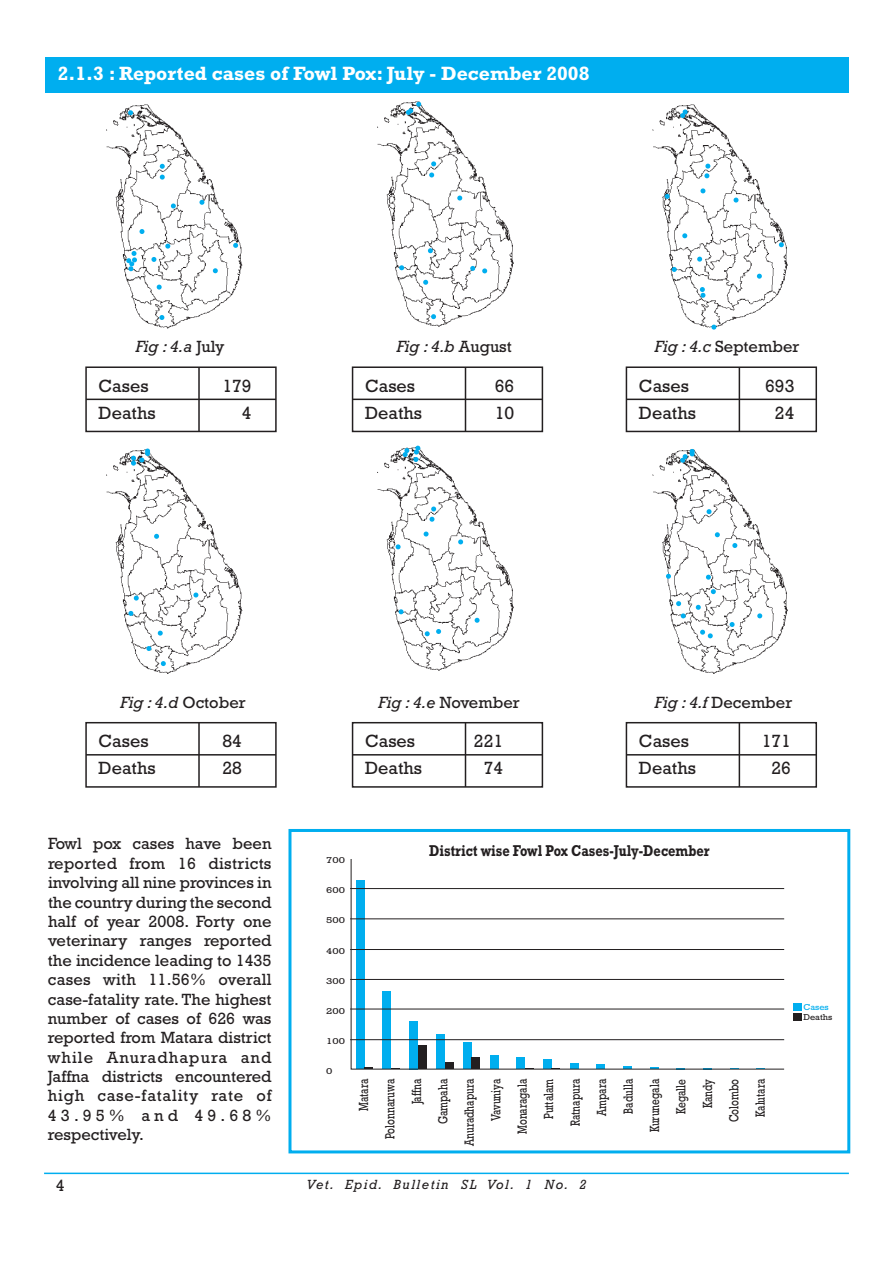
<style>
.page{position:relative;width:893px;height:1263px;background:#fff}
.page>*{position:absolute;margin:0;border:0;box-sizing:border-box;transform-origin:0 0}
.t1{font:700 19.5px "Rockwell";color:#fff}
.t2{font:18px/27px "Rockwell";color:#231f20}
.t3{font:16.5px/19.4px "Rockwell";color:#231f20;text-align:justify}
.t4{font:italic 16.5px "Rockwell";letter-spacing:-.01em;color:#231f20}
.t5{font:700 15.9px "Rockwell";color:#231f20;scale:.81 1}
.t6{font:13.5px/26.4px "Rockwell";color:#231f20;text-align:right;scale:.75 1}
.t7{font:italic 13.5px "Rockwell";letter-spacing:.105em;color:#231f20}
.t8{font:8.7px "Rockwell";color:#231f20;scale:1.33 1}
.t9{font:8.7px "Rockwell";color:#231f20;scale:1.05 1}
.t10{font:8.7px "Rockwell";color:#00aeef;scale:1.05 1}
.s1{font-style:normal}
.s2{font-style:italic}
</style>
<div class="page">
<img style="left:107px;top:105px;width:135px;height:224px">
<div style="left:85px;top:366px;width:192px;height:66px;border:1px solid #231f20"></div>
<hr style="left:86px;top:399px;width:190px;height:1px;background:#231f20">
<hr style="left:198px;top:367px;width:2px;height:64px;background:#231f20">
<img style="left:652px;top:105px;width:135px;height:224px">
<div style="left:352px;top:366px;width:191px;height:66px;border:1px solid #231f20"></div>
<hr style="left:353px;top:399px;width:189px;height:1px;background:#231f20">
<hr style="left:465px;top:367px;width:1px;height:64px;background:#231f20">
<div style="left:626px;top:366px;width:191px;height:66px;border:1px solid #231f20"></div>
<hr style="left:626px;top:399px;width:190px;height:1px;background:#231f20">
<hr style="left:739px;top:367px;width:1px;height:64px;background:#231f20">
<svg style="left:171px;top:203px;width:5px;height:5px"></svg>
<svg style="left:680px;top:109px;width:8px;height:9px"></svg>
<svg style="left:779px;top:242px;width:5px;height:5px"></svg>
<svg style="left:672px;top:267px;width:5px;height:5px"></svg>
<img style="left:107px;top:451px;width:135px;height:222px">
<div style="left:85px;top:722px;width:192px;height:66px;border:1px solid #231f20"></div>
<hr style="left:86px;top:754px;width:190px;height:1px;background:#231f20">
<hr style="left:198px;top:723px;width:2px;height:64px;background:#231f20">
<img style="left:652px;top:450px;width:135px;height:223px">
<div style="left:352px;top:722px;width:191px;height:66px;border:1px solid #231f20"></div>
<hr style="left:353px;top:754px;width:189px;height:1px;background:#231f20">
<hr style="left:465px;top:723px;width:1px;height:64px;background:#231f20">
<div style="left:626px;top:722px;width:191px;height:66px;border:1px solid #231f20"></div>
<hr style="left:626px;top:754px;width:190px;height:1px;background:#231f20">
<hr style="left:739px;top:723px;width:1px;height:64px;background:#231f20">
<svg style="left:128px;top:611px;width:5px;height:5px"></svg>
<img style="left:378px;top:447px;width:135px;height:224px">
<svg style="left:399px;top:609px;width:5px;height:5px"></svg>
<svg style="left:154px;top:534px;width:5px;height:5px"></svg>
<div style="left:44px;top:57px;width:804px;height:36px;background:#00aeef"></div>
<svg style="left:128px;top:110px;width:5px;height:5px"></svg>
<svg style="left:160px;top:164px;width:5px;height:5px"></svg>
<svg style="left:160px;top:175px;width:5px;height:5px"></svg>
<svg style="left:199px;top:200px;width:5px;height:5px"></svg>
<svg style="left:126px;top:251px;width:11px;height:20px"></svg>
<svg style="left:151px;top:257px;width:5px;height:5px"></svg>
<svg style="left:157px;top:285px;width:5px;height:5px"></svg>
<svg style="left:159px;top:315px;width:5px;height:5px"></svg>
<svg style="left:139px;top:229px;width:5px;height:5px"></svg>
<svg style="left:213px;top:268px;width:5px;height:5px"></svg>
<svg style="left:233px;top:243px;width:5px;height:5px"></svg>
<svg style="left:165px;top:244px;width:5px;height:5px"></svg>
<img style="left:378px;top:102px;width:135px;height:224px">
<svg style="left:399px;top:265px;width:5px;height:5px"></svg>
<svg style="left:428px;top:248px;width:5px;height:5px"></svg>
<svg style="left:431px;top:161px;width:5px;height:5px"></svg>
<svg style="left:406px;top:102px;width:15px;height:13px"></svg>
<svg style="left:429px;top:172px;width:5px;height:5px"></svg>
<svg style="left:457px;top:196px;width:5px;height:5px"></svg>
<svg style="left:470px;top:266px;width:5px;height:5px"></svg>
<svg style="left:482px;top:268px;width:5px;height:5px"></svg>
<svg style="left:423px;top:280px;width:5px;height:5px"></svg>
<svg style="left:431px;top:314px;width:5px;height:5px"></svg>
<svg style="left:704px;top:164px;width:6px;height:14px"></svg>
<svg style="left:700px;top:188px;width:5px;height:5px"></svg>
<svg style="left:665px;top:194px;width:5px;height:5px"></svg>
<svg style="left:682px;top:233px;width:5px;height:5px"></svg>
<svg style="left:697px;top:257px;width:5px;height:5px"></svg>
<svg style="left:700px;top:287px;width:5px;height:11px"></svg>
<svg style="left:711px;top:325px;width:5px;height:5px"></svg>
<svg style="left:757px;top:274px;width:5px;height:5px"></svg>
<svg style="left:733px;top:198px;width:5px;height:5px"></svg>
<svg style="left:131px;top:448px;width:19px;height:18px"></svg>
<svg style="left:134px;top:596px;width:5px;height:5px"></svg>
<svg style="left:193px;top:592px;width:5px;height:5px"></svg>
<svg style="left:158px;top:631px;width:5px;height:5px"></svg>
<svg style="left:146px;top:646px;width:5px;height:5px"></svg>
<svg style="left:161px;top:661px;width:5px;height:5px"></svg>
<svg style="left:425px;top:631px;width:5px;height:5px"></svg>
<svg style="left:436px;top:629px;width:5px;height:5px"></svg>
<svg style="left:475px;top:618px;width:5px;height:5px"></svg>
<svg style="left:458px;top:539px;width:5px;height:5px"></svg>
<svg style="left:424px;top:531px;width:5px;height:5px"></svg>
<svg style="left:429px;top:517px;width:5px;height:5px"></svg>
<svg style="left:431px;top:506px;width:5px;height:5px"></svg>
<svg style="left:396px;top:544px;width:5px;height:5px"></svg>
<svg style="left:403px;top:446px;width:17px;height:16px"></svg>
<svg style="left:680px;top:449px;width:15px;height:14px"></svg>
<svg style="left:706px;top:509px;width:5px;height:5px"></svg>
<svg style="left:715px;top:532px;width:5px;height:5px"></svg>
<svg style="left:732px;top:543px;width:5px;height:5px"></svg>
<svg style="left:666px;top:574px;width:5px;height:5px"></svg>
<svg style="left:706px;top:575px;width:5px;height:5px"></svg>
<svg style="left:711px;top:589px;width:5px;height:5px"></svg>
<svg style="left:676px;top:601px;width:5px;height:5px"></svg>
<svg style="left:696px;top:605px;width:5px;height:5px"></svg>
<svg style="left:681px;top:613px;width:5px;height:5px"></svg>
<svg style="left:700px;top:630px;width:13px;height:8px"></svg>
<svg style="left:730px;top:622px;width:5px;height:5px"></svg>
<svg style="left:757px;top:613px;width:5px;height:5px"></svg>
<div style="left:794px;top:1003px;width:8px;height:8px;background:#00aeef"></div>
<div style="left:794px;top:1013px;width:8px;height:7px;background:#231f20"></div>
<hr style="left:350px;top:888px;width:434px;height:1px;background:#231f20">
<hr style="left:350px;top:918px;width:434px;height:1px;background:#231f20">
<hr style="left:350px;top:949px;width:434px;height:1px;background:#231f20">
<hr style="left:350px;top:979px;width:434px;height:1px;background:#231f20">
<hr style="left:350px;top:1009px;width:434px;height:1px;background:#231f20">
<hr style="left:350px;top:1039px;width:434px;height:1px;background:#231f20">
<svg style="left:351px;top:859px;width:433px;height:210px"></svg>
<div style="left:288px;top:829px;width:562px;height:324px;border:3px solid #00aeef"></div>
<hr style="left:44px;top:1172px;width:805px;height:2px;background:#00aeef">
<p class="t1" style="left:58px;top:66px;width:533px">2.1.3 : Reported cases of Fowl Pox: July - December 2008</p>
<p class="t4" style="left:136px;top:341px;width:90px">Fig : 4.a <span class="s1">July</span></p>
<p class="t2" style="left:99px;top:374px;width:58px">Cases<br>Deaths</p>
<p class="t2" style="left:222px;top:374px;width:31px;text-align:right">179<br>4</p>
<p class="t4" style="left:397px;top:341px;width:117px">Fig : 4.b <span class="s1">August</span></p>
<p class="t3" style="left:655px;top:338px;width:146px"><span class="s2">Fig : 4.c</span> September</p>
<p class="t2" style="left:365px;top:374px;width:58px">Cases<br>Deaths</p>
<p class="t2" style="left:495px;top:374px;width:21px">66<br>10</p>
<p class="t2" style="left:639px;top:374px;width:58px">Cases<br>Deaths</p>
<p class="t2" style="left:765px;top:374px;width:31px;text-align:center">693<br>24</p>
<p class="t4" style="left:120px;top:696px;width:127px">Fig : 4.d <span class="s1">October</span></p>
<p class="t2" style="left:99px;top:729px;width:58px">Cases<br>Deaths</p>
<p class="t2" style="left:222px;top:729px;width:21px">84<br>28</p>
<p class="t3" style="left:48px;top:836px;width:225px">Fowl pox cases have been reported from 16 districts involving all nine provinces in the country during the second half of year 2008. Forty one veterinary ranges reported the incidence leading to 1435 cases with 11.56% overall case-fatality rate. The highest number of cases of 626 was reported from Matara district while Anuradhapura and Jaffna districts encountered high case-fatality rate of 43.95% and 49.68% respectively.</p>
<p class="t3" style="left:379px;top:694px;width:143px"><span class="s2">Fig : 4.e</span> November</p>
<p class="t3" style="left:655px;top:694px;width:139px"><span class="s2">Fig : 4.f</span> December</p>
<p class="t2" style="left:365px;top:729px;width:58px">Cases<br>Deaths</p>
<p class="t2" style="left:474px;top:729px;width:31px;text-align:center">221<br>74</p>
<p class="t2" style="left:639px;top:729px;width:58px">Cases<br>Deaths</p>
<p class="t2" style="left:762px;top:729px;width:31px;text-align:center">171<br>26</p>
<p class="t8" style="left:326px;top:857px;width:16px">700</p>
<p class="t8" style="left:326px;top:887px;width:16px">600</p>
<p class="t8" style="left:326px;top:917px;width:16px">500</p>
<p class="t8" style="left:326px;top:947px;width:16px">400</p>
<p class="t8" style="left:326px;top:978px;width:16px">300</p>
<p class="t8" style="left:326px;top:1008px;width:16px">200</p>
<p class="t8" style="left:326px;top:1038px;width:16px">100</p>
<p class="t8" style="left:326px;top:1068px;width:6px">0</p>
<p class="t5" style="left:429px;top:845px;width:348px">District wise Fowl Pox Cases-July-December</p>
<p class="t6" style="left:352px;top:1146px;width:91px;rotate:-90deg">Matara<br>Polonnaruwa<br>Jaffna<br>Gampaha<br>Anuradhapura<br>Vavuniya<br>Monaragala<br>Puttalam<br>Ratnapura<br>Ampara<br>Badulla<br>Kurunegala<br>Kegalle<br>Kandy<br>Colombo<br>Kalutara</p>
<p class="t10" style="left:803px;top:1004px;width:26px">Cases</p>
<p class="t9" style="left:803px;top:1014px;width:29px">Deaths</p>
<p class="t3" style="left:56px;top:1177px;width:10px">4</p>
<p class="t7" style="left:307px;top:1179px;width:281px">Vet. Epid. Bulletin SL Vol. 1 No. 2</p>
</div>
